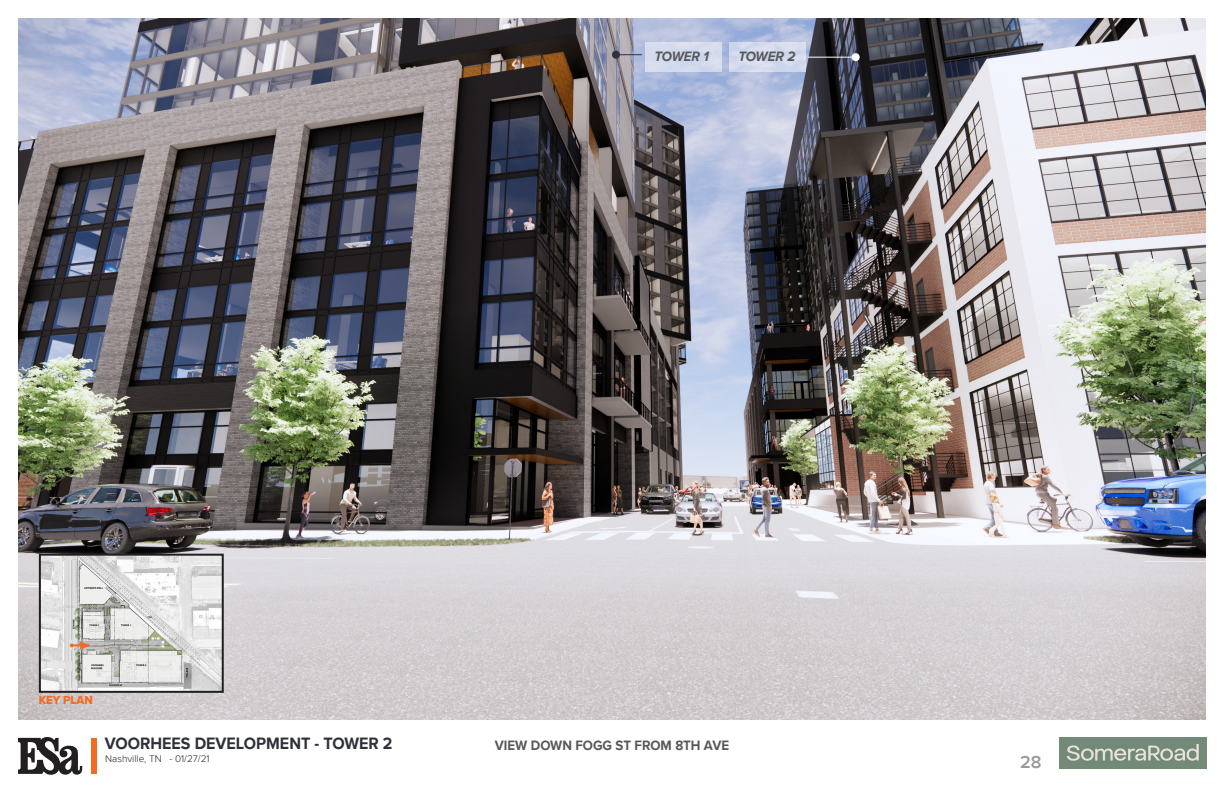
<style>
.page{position:relative;width:1224px;height:792px;background:#fff}
.page>*{position:absolute;margin:0;border:0;box-sizing:border-box;transform-origin:0 0}
.t1{font:600 18px "Proxima Nova";color:#97999c}
.t2{font:700 17px "Proxima Nova";color:#2e3138;scale:.95 1}
.t3{font:700 14px "Proxima Nova";color:#57585a;scale:.95 1}
.t4{font:italic 700 14px "Proxima Nova";letter-spacing:-.01em;color:#57585a;scale:.95 1}
.t5{font:12px "Proxima Nova Extrabld";color:#f36b22;scale:.95 1}
.t6{font:300 10px "Proxima Nova";color:#231f20}
</style>
<div class="page">
<img style="left:18px;top:18px;width:1188px;height:702px">
<div style="left:729px;top:42px;width:77px;height:30px;background:#d2daed"></div>
<div style="left:645px;top:42px;width:77px;height:30px;background:#d3dbed"></div>
<div style="left:91px;top:738px;width:6px;height:36px;background:#f36b22"></div>
<svg style="left:18px;top:737px;width:64px;height:38px"></svg>
<img style="left:1059px;top:737px;width:147px;height:31px">
<svg style="left:620px;top:54px;width:22px;height:1px"></svg>
<div style="left:612px;top:51px;width:8px;height:8px;background:#2f3239;border-radius:50%"></div>
<hr style="left:808px;top:57px;width:48px;height:1px;background:#fff">
<div style="left:852px;top:53px;width:8px;height:8px;background:#fff;border-radius:50%"></div>
<img style="left:42px;top:557px;width:179px;height:133px">
<div style="left:39px;top:554px;width:185px;height:139px;border:2px solid #231f20"></div>
<svg style="left:70px;top:642px;width:21px;height:7px"></svg>
<p class="t4" style="left:655px;top:46px;width:59px">TOWER 1</p>
<p class="t4" style="left:738px;top:46px;width:61px">TOWER 2</p>
<p class="t5" style="left:39px;top:691px;width:58px">KEY PLAN</p>
<p class="t2" style="left:105px;top:731px;width:304px">VOORHEES DEVELOPMENT - TOWER 2</p>
<p class="t6" style="left:105px;top:751px;width:106px">Nashville, TN - 01/27/21</p>
<p class="t3" style="left:495px;top:734px;width:248px">VIEW DOWN FOGG ST FROM 8TH AVE</p>
<p class="t1" style="left:1020px;top:749px;width:23px">28</p>
</div>
